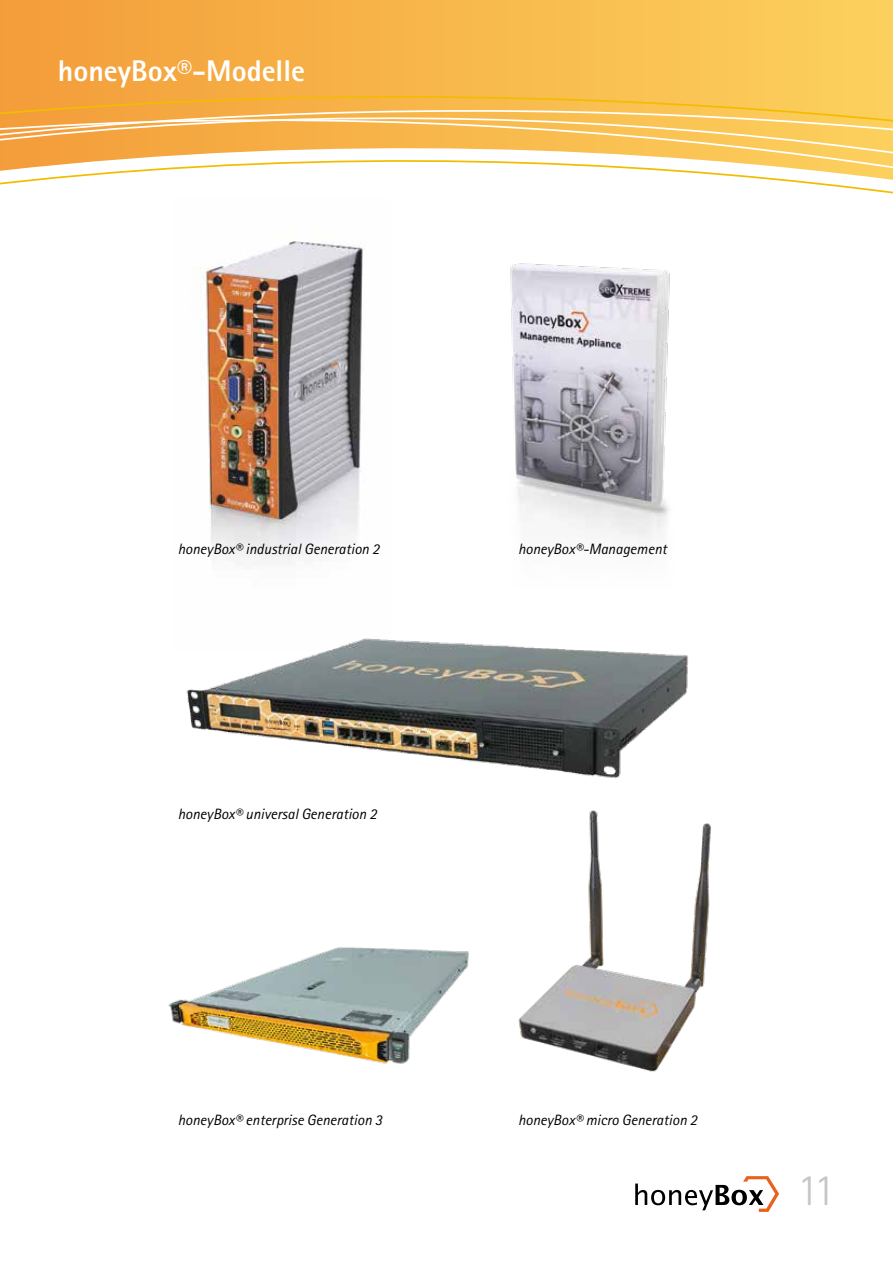
<style>
.page{position:relative;width:893px;height:1263px;background:#fff}
.page>*{position:absolute;margin:0;border:0;box-sizing:border-box;transform-origin:0 0}
.t1{font:300 45px "Rotis Sans Serif";color:#c6c6c6}
.t2{font:800 30px "Rotis Sans Serif";color:#fff}
.t3{font:italic 15px "Rotis Sans Serif";color:#000}
</style>
<div class="page">
<img style="left:514px;top:417px;width:155px;height:123px">
<img style="left:208px;top:417px;width:153px;height:145px">
<svg style="left:0;top:0;width:893px;height:74px;background:#f7b64b"></svg>
<svg style="left:0;top:75px;width:893px;height:11px;background:#f7b64b"></svg>
<svg style="left:0;top:86px;width:893px;height:45px;background:#f8bd57"></svg>
<svg style="left:0;top:131px;width:893px;height:286px"></svg>
<svg style="left:635px;top:1176px;width:144px;height:36px"></svg>
<img style="left:518px;top:823px;width:193px;height:249px">
<img style="left:186px;top:638px;width:521px;height:188px">
<img style="left:168px;top:947px;width:301px;height:117px">
<h2 class="t2" style="left:58px;top:52px;width:249px">honeyBox®-Modelle</h2>
<p class="t3" style="left:178px;top:540px;width:203px">honeyBox® industrial Generation 2</p>
<p class="t3" style="left:518px;top:540px;width:150px">honeyBox®-Management</p>
<p class="t3" style="left:178px;top:805px;width:201px">honeyBox® universal Generation 2</p>
<p class="t3" style="left:178px;top:1111px;width:206px">honeyBox® enterprise Generation 3</p>
<p class="t3" style="left:518px;top:1111px;width:181px">honeyBox® micro Generation 2</p>
<h1 class="t1" style="left:797px;top:1164px;width:40px">11</h1>
</div>
